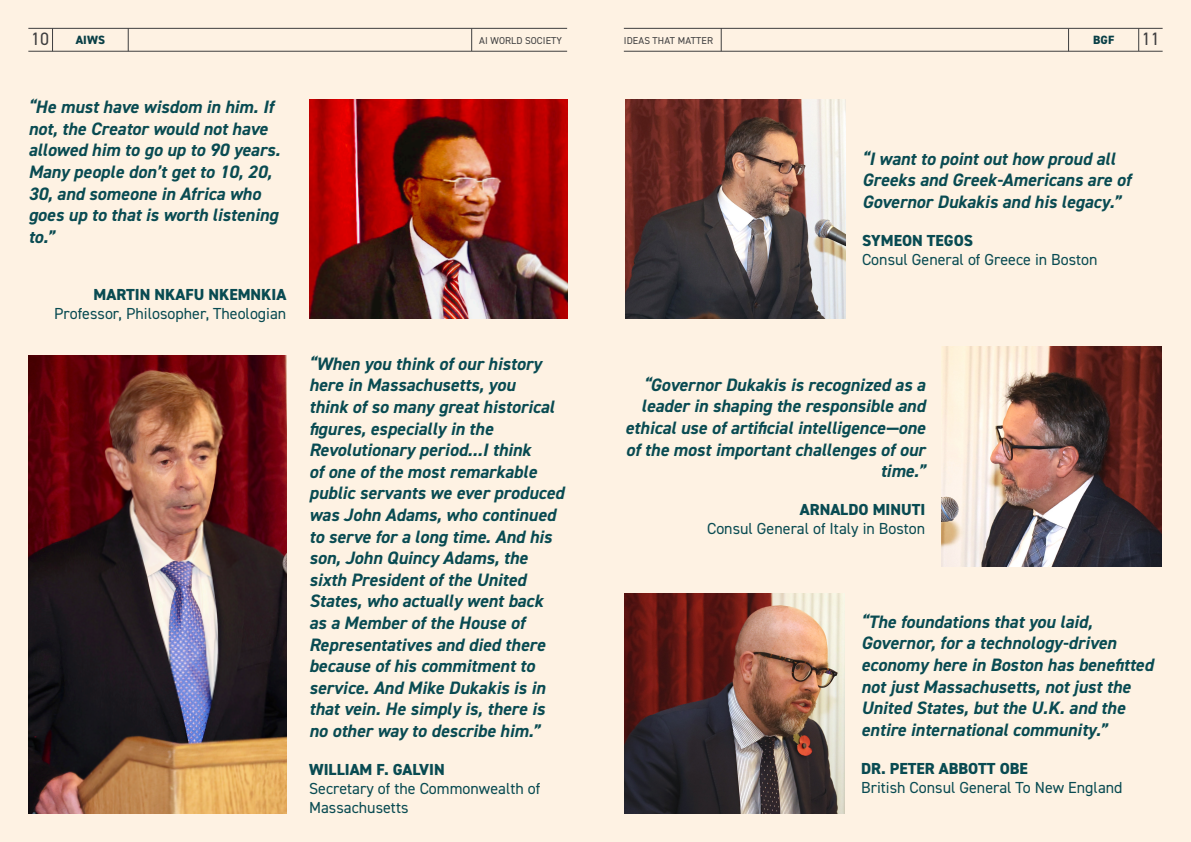
<style>
.page{position:relative;width:1191px;height:842px;background:#fef2e3}
.page>*{position:absolute;margin:0;border:0;box-sizing:border-box;transform-origin:0 0}
.t1{font:italic 700 18px/21.6px "DIN2014";color:#094b52}
.t2{font:18px "DIN2014";color:#3e3e3f}
.t3{font:16px/19px "DIN2014";color:#094b52}
.t4{font:800 12px "DIN2014";letter-spacing:.01em;color:#093f46}
.Right_top_page_title{font:10px "DIN2014";letter-spacing:.01em;color:#3e3e3f}
.s1{font-weight:800}
</style>
<div class="page">
<img style="left:309px;top:99px;width:258px;height:220px">
<img style="left:942px;top:347px;width:219px;height:219px">
<img style="left:28px;top:356px;width:258px;height:458px">
<img style="left:625px;top:99px;width:220px;height:220px">
<img style="left:625px;top:594px;width:219px;height:220px">
<hr style="left:28px;top:28px;width:539px;height:1px;background:#3e3e3f">
<hr style="left:624px;top:28px;width:538px;height:1px;background:#3e3e3f">
<svg style="left:52px;top:29px;width:1px;height:22px"></svg>
<svg style="left:1068px;top:29px;width:1px;height:22px"></svg>
<svg style="left:128px;top:28px;width:1px;height:23px"></svg>
<svg style="left:1138px;top:29px;width:1px;height:22px"></svg>
<svg style="left:471px;top:29px;width:1px;height:22px"></svg>
<svg style="left:721px;top:29px;width:1px;height:22px"></svg>
<hr style="left:624px;top:51px;width:538px;height:1px;background:#3e3e3f">
<hr style="left:28px;top:51px;width:539px;height:1px;background:#3e3e3f">
<p class="t2" style="left:31px;top:28px;width:19px">10</p>
<p class="t4" style="left:76px;top:32px;width:31px">AIWS</p>
<p class="t4" style="left:1093px;top:32px;width:23px">BGF</p>
<p class="t2" style="left:1141px;top:28px;width:19px">11</p>
<p class="Right_top_page_title" style="left:479px;top:34px;width:84px">AI WORLD SOCIETY</p>
<p class="Right_top_page_title" style="left:624px;top:34px;width:91px">IDEAS THAT MATTER</p>
<p class="t1" style="left:28px;top:96px;width:253px">“He must have wisdom in him. If not, the Creator would not have allowed him to go up to 90 years.<br>Many people don’t get to 10, 20,<br>30, and someone in Africa who goes up to that is worth listening to.”</p>
<p class="t3" style="left:54px;top:284px;width:234px;text-align:right"><span class="s1">MARTIN NKAFU NKEMNKIA<br></span>Professor, Philosopher, Theologian</p>
<p class="t1" style="left:309px;top:353px;width:257px">“When you think of our history here in Massachusetts, you<br>think of so many great historical figures, especially in the<br>Revolutionary period...I think<br>of one of the most remarkable public servants we ever produced was John Adams, who continued to serve for a long time. And his son, John Quincy Adams, the sixth President of the United<br>States, who actually went back as a Member of the House of<br>Representatives and died there because of his commitment to service. And Mike Dukakis is in that vein. He simply is, there is no other way to describe him.”</p>
<p class="t3" style="left:309px;top:760px;width:233px"><span class="s1">WILLIAM F. GALVIN<br></span>Secretary of the Commonwealth of<br>Massachusetts</p>
<p class="t1" style="left:862px;top:147px;width:270px">“I want to point out how proud all<br>Greeks and Greek-Americans are of<br>Governor Dukakis and his legacy.”</p>
<p class="t3" style="left:862px;top:230px;width:237px"><span class="s1">SYMEON TEGOS<br></span>Consul General of Greece in Boston</p>
<p class="t1" style="left:625px;top:374px;width:302px;text-align:right">“Governor Dukakis is recognized as a leader in shaping the responsible and ethical use of artificial intelligence—one of the most important challenges of our time.”</p>
<p class="t3" style="left:707px;top:500px;width:220px;text-align:right"><span class="s1">ARNALDO MINUTI<br></span>Consul General of Italy in Boston</p>
<p class="t1" style="left:861px;top:611px;width:294px">“The foundations that you laid, Governor, for a technology-driven economy here in Boston has benefitted not just Massachusetts, not just the United States, but the U.K. and the entire international community.”</p>
<p class="t3" style="left:861px;top:758px;width:263px"><span class="s1">DR. PETER ABBOTT OBE<br></span>British Consul General To New England</p>
</div>
